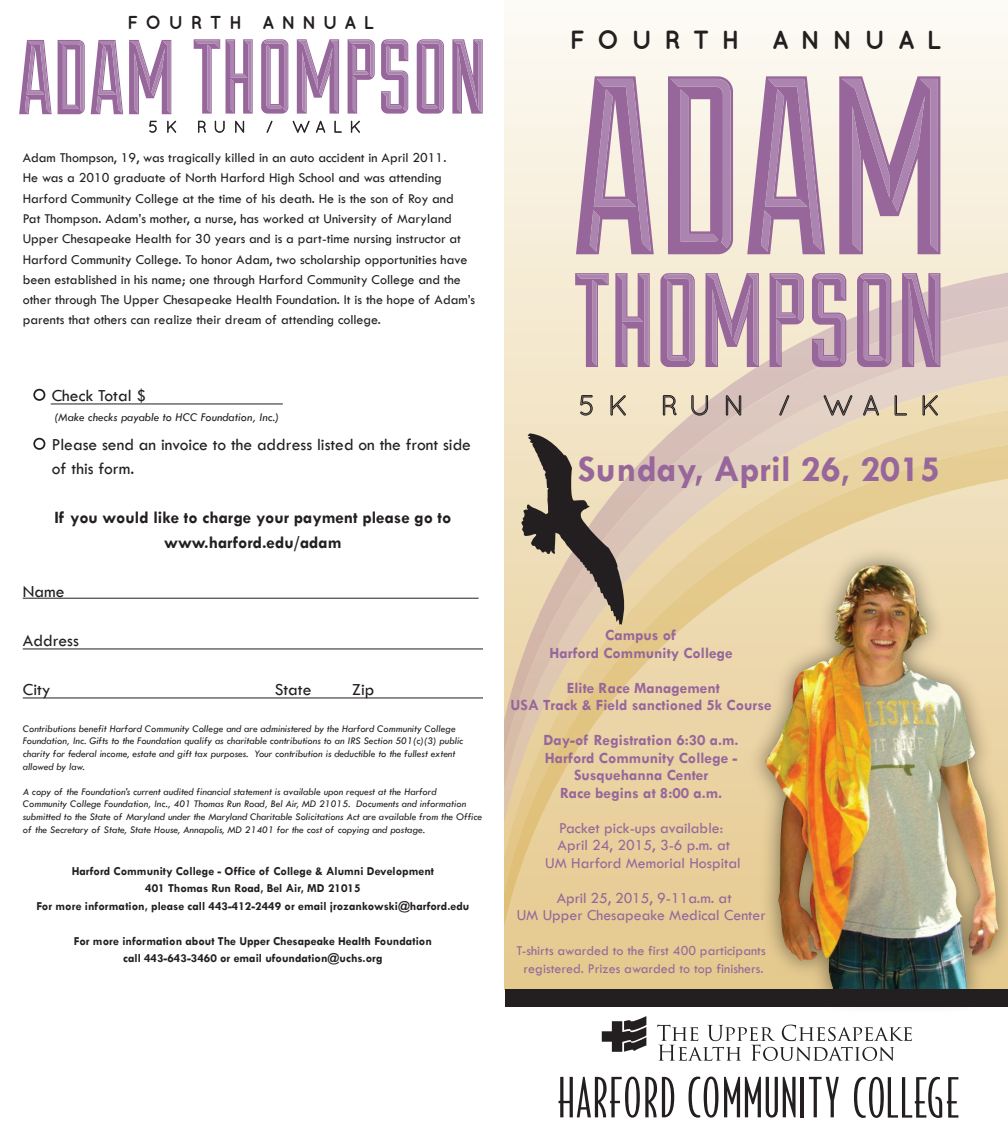
<style>
.page{position:relative;width:1008px;height:1134px;background:#fff}
.page>*{position:absolute;margin:0;border:0;box-sizing:border-box;transform-origin:0 0}
.t1{font:700 37.45px "Tw Cen";color:#97679b}
.t2{font:700 26.25px "Quicksand";letter-spacing:.45em;color:#231f20}
.t3{font:700 18.72px "Quicksand";letter-spacing:.38em;color:#231f20}
.t4{font:17.5px/24.5px "Tw Cen";color:#231f20}
.t5{font:700 17.5px/24.5px "Tw Cen";color:#231f20;text-align:center}
.t6{font:700 15.75px/17.5px "Tw Cen";color:#97679b;text-align:center}
.t7{font:15.75px/17.5px "Tw Cen";color:#97679b;text-align:center}
.t8{font:14px/20.3px "Tw Cen";color:#231f20}
.t9{font:14px/17.5px "Tw Cen";color:#97679b;text-align:center}
.t10{font:700 12.25px/17.5px "Tw Cen";color:#231f20;text-align:center}
.t11{font:italic 12.25px "Tw Cen";color:#231f20}
.t12{font:italic 10.5px/12.6px "Tw Cen";color:#231f20}
</style>
<div class="page">
<svg style="left:505px;top:14px;width:503px;height:252px"></svg>
<svg style="left:505px;top:972px;width:503px;height:17px;fill:#e5ca8e"></svg>
<img style="left:505px;top:938px;width:503px;height:34px">
<img style="left:505px;top:903px;width:503px;height:35px">
<svg style="left:505px;top:266px;width:503px;height:637px"></svg>
<svg style="left:580px;top:395px;width:13px;height:21px"></svg>
<svg style="left:610px;top:395px;width:16px;height:21px"></svg>
<svg style="left:663px;top:395px;width:14px;height:21px"></svg>
<svg style="left:691px;top:395px;width:17px;height:21px"></svg>
<svg style="left:726px;top:395px;width:15px;height:21px"></svg>
<svg style="left:779px;top:395px;width:10px;height:21px"></svg>
<svg style="left:824px;top:395px;width:28px;height:21px"></svg>
<svg style="left:863px;top:395px;width:16px;height:21px"></svg>
<svg style="left:895px;top:395px;width:12px;height:21px"></svg>
<svg style="left:923px;top:395px;width:15px;height:21px"></svg>
<svg style="left:576px;top:76px;width:78px;height:178px"></svg>
<svg style="left:660px;top:273px;width:35px;height:94px"></svg>
<svg style="left:747px;top:76px;width:78px;height:178px"></svg>
<svg style="left:668px;top:76px;width:65px;height:178px"></svg>
<svg style="left:615px;top:273px;width:35px;height:94px"></svg>
<svg style="left:575px;top:273px;width:34px;height:94px"></svg>
<svg style="left:706px;top:273px;width:53px;height:94px"></svg>
<svg style="left:857px;top:273px;width:34px;height:94px"></svg>
<svg style="left:902px;top:273px;width:38px;height:94px"></svg>
<svg style="left:770px;top:273px;width:34px;height:94px"></svg>
<svg style="left:812px;top:273px;width:34px;height:94px"></svg>
<svg style="left:839px;top:76px;width:101px;height:178px"></svg>
<svg style="left:521px;top:433px;width:104px;height:192px"></svg>
<hr style="left:51px;top:404px;width:232px;height:1px;background:#231f20">
<hr style="left:23px;top:649px;width:460px;height:1px;background:#231f20">
<hr style="left:23px;top:598px;width:456px;height:1px;background:#231f20">
<hr style="left:23px;top:698px;width:460px;height:1px;background:#231f20">
<div style="left:33px;top:389px;width:12px;height:12px;border:2px solid #231f20;border-radius:50%"></div>
<div style="left:33px;top:438px;width:12px;height:12px;border:2px solid #231f20;border-radius:50%"></div>
<svg style="left:149px;top:121px;width:8px;height:12px"></svg>
<svg style="left:167px;top:121px;width:9px;height:12px"></svg>
<svg style="left:198px;top:121px;width:8px;height:12px"></svg>
<svg style="left:215px;top:121px;width:10px;height:12px"></svg>
<svg style="left:235px;top:121px;width:9px;height:12px"></svg>
<svg style="left:266px;top:121px;width:7px;height:12px"></svg>
<svg style="left:293px;top:121px;width:17px;height:12px"></svg>
<svg style="left:316px;top:121px;width:9px;height:12px"></svg>
<svg style="left:334px;top:121px;width:8px;height:12px"></svg>
<svg style="left:351px;top:121px;width:9px;height:12px"></svg>
<svg style="left:19px;top:40px;width:33px;height:74px"></svg>
<svg style="left:91px;top:40px;width:32px;height:74px"></svg>
<svg style="left:58px;top:40px;width:27px;height:74px"></svg>
<svg style="left:261px;top:39px;width:27px;height:75px"></svg>
<svg style="left:226px;top:39px;width:27px;height:75px"></svg>
<svg style="left:194px;top:39px;width:26px;height:75px"></svg>
<svg style="left:297px;top:39px;width:42px;height:75px"></svg>
<svg style="left:417px;top:39px;width:27px;height:75px"></svg>
<svg style="left:452px;top:39px;width:31px;height:75px"></svg>
<svg style="left:348px;top:39px;width:27px;height:75px"></svg>
<svg style="left:381px;top:39px;width:27px;height:75px"></svg>
<svg style="left:129px;top:40px;width:42px;height:74px"></svg>
<svg style="left:559px;top:1077px;width:115px;height:41px"></svg>
<svg style="left:854px;top:1077px;width:104px;height:41px"></svg>
<svg style="left:689px;top:1077px;width:29px;height:41px"></svg>
<svg style="left:724px;top:1077px;width:72px;height:41px"></svg>
<hr style="left:800px;top:1077px;width:4px;height:40px;background:#231f20">
<svg style="left:809px;top:1077px;width:30px;height:40px"></svg>
<div style="left:505px;top:989px;width:503px;height:17px;background:#231f20"></div>
<svg style="left:602px;top:1016px;width:44px;height:36px"></svg>
<svg style="left:657px;top:1025px;width:255px;height:36px"></svg>
<h3 class="t3" style="left:127px;top:11px;width:248px">FOURTH ANNUAL</h3>
<h2 class="t2" style="left:570px;top:24px;width:373px">FOURTH ANNUAL</h2>
<p class="t8" style="left:23px;top:147px;width:454px">Adam Thompson, 19, was tragically killed in an auto accident in April 2011.<br>He was a 2010 graduate of North Harford High School and was attending Harford Community College at the time of his death. He is the son of Roy and<br>Pat Thompson. Adam’s mother, a nurse, has worked at University of Maryland Upper Chesapeake Health for 30 years and is a part-time nursing instructor at Harford Community College. To honor Adam, two scholarship opportunities have been established in his name; one through Harford Community College and the other through The Upper Chesapeake Health Foundation. It is the hope of Adam’s parents that others can realize their dream of attending college.</p>
<h3 class="t4" style="left:52px;top:383px;width:96px">Check Total $</h3>
<h3 class="t4" style="left:52px;top:432px;width:421px">Please send an invoice to the address listed on the front side of this form.</h3>
<h3 class="t5" style="left:54px;top:505px;width:399px">If you would like to charge your payment please go to www.harford.edu/adam</h3>
<h3 class="t4" style="left:23px;top:579px;width:43px">Name</h3>
<h3 class="t4" style="left:23px;top:628px;width:58px">Address</h3>
<h3 class="t4" style="left:23px;top:677px;width:29px">City</h3>
<h3 class="t4" style="left:275px;top:677px;width:38px">State</h3>
<h3 class="t4" style="left:352px;top:677px;width:24px">Zip</h3>
<p class="t12" style="left:23px;top:722px;width:442px">Contributions benefit Harford Community College and are administered by the Harford Community College Foundation, Inc. Gifts to the Foundation qualify as charitable contributions to an IRS Section 501(c)(3) public charity for federal income, estate and gift tax purposes. Your contribution is deductible to the fullest extent allowed by law.</p>
<p class="t12" style="left:23px;top:785px;width:461px">A copy of the Foundation’s current audited financial statement is available upon request at the Harford Community College Foundation, Inc., 401 Thomas Run Road, Bel Air, MD 21015. Documents and information submitted to the State of Maryland under the Maryland Charitable Solicitations Act are available from the Office of the Secretary of State, State House, Annapolis, MD 21401 for the cost of copying and postage.</p>
<p class="t10" style="left:36px;top:862px;width:434px">Harford Community College - Office of College &amp; Alumni Development<br>401 Thomas Run Road, Bel Air, MD 21015<br>For more information, please call 443-412-2449 or email jrozankowski@harford.edu</p>
<p class="t10" style="left:74px;top:932px;width:360px">For more information about The Upper Chesapeake Health Foundation call 443-643-3460 or email ufoundation@uchs.org</p>
<p class="t11" style="left:54px;top:409px;width:227px">(Make checks payable to HCC Foundation, Inc.)</p>
<h1 class="t1" style="left:578px;top:447px;width:364px">Sunday, April 26, 2015</h1>
<h3 class="t6" style="left:550px;top:626px;width:185px">Campus of<br>Harford Community College</h3>
<h3 class="t6" style="left:511px;top:679px;width:263px">Elite Race Management<br>USA Track &amp; Field sanctioned 5k Course</h3>
<h3 class="t6" style="left:544px;top:731px;width:197px">Day-of Registration 6:30 a.m.<br>Harford Community College -<br>Susquehanna Center<br>Race begins at 8:00 a.m.</h3>
<h3 class="t7" style="left:545px;top:819px;width:197px">Packet pick-ups available:<br>April 24, 2015, 3-6 p.m. at<br>UM Harford Memorial Hospital</h3>
<h3 class="t7" style="left:517px;top:889px;width:251px">April 25, 2015, 9-11a.m. at<br>UM Upper Chesapeake Medical Center</h3>
<h3 class="t9" style="left:517px;top:942px;width:251px">T-shirts awarded to the first 400 participants registered. Prizes awarded to top finishers.</h3>
</div>
